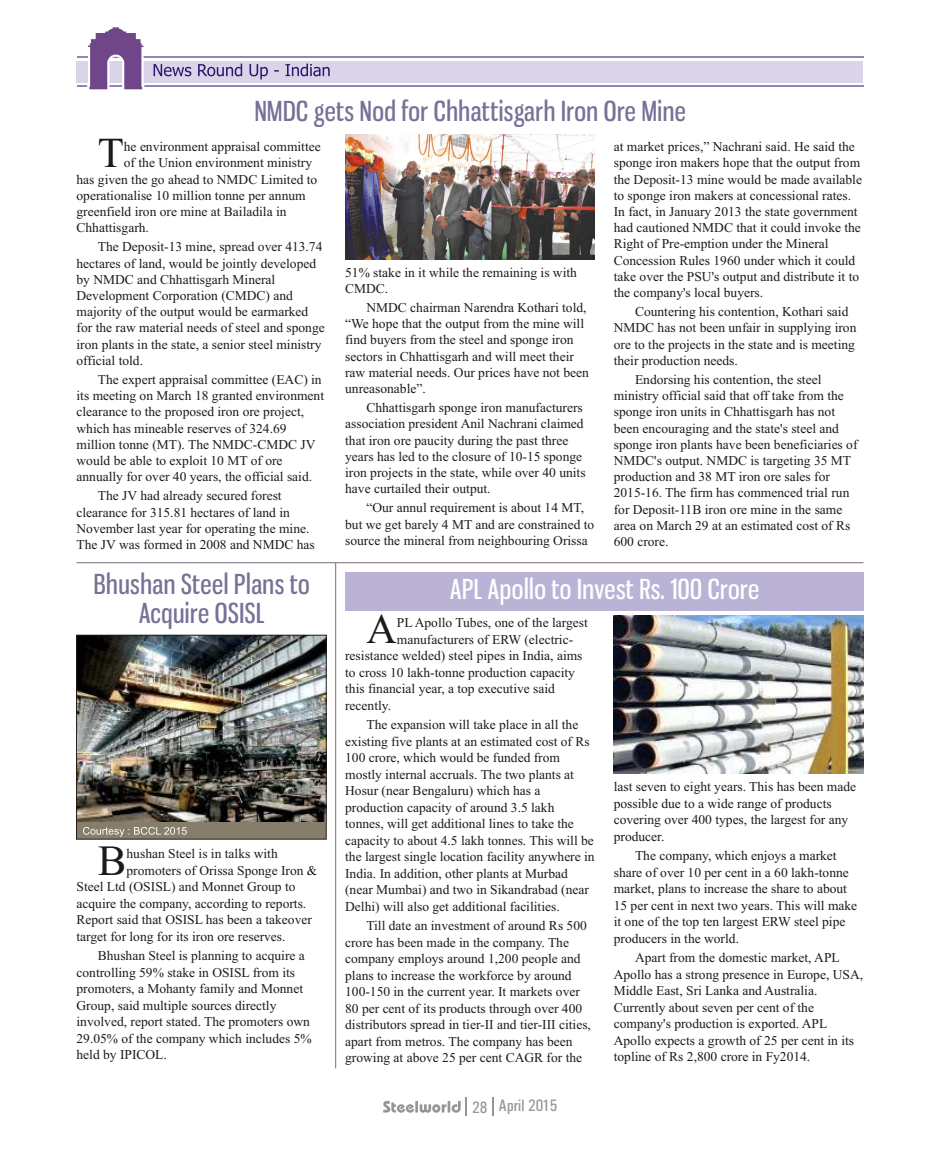
<style>
.page{position:relative;width:940px;height:1174px;background:#fff}
.page>*{position:absolute;margin:0;border:0;box-sizing:border-box;transform-origin:0 0}
.t1{font:43.05px "Times New Roman";color:#1f1a17}
.t2{font:42.6px "Times New Roman";color:#1f1a17}
.t3{font:42.15px "Times New Roman";color:#1f1a17}
.t4{font:27px/29.1px "Gnuolane Free";letter-spacing:.02em;color:#787096;text-align:center}
.t5{font:27px "Gnuolane Free";letter-spacing:.02em;color:#fff}
.t6{font:16.65px "Univers Condensed";color:#969494}
.t7{font:13.5px/16.2px "Times New Roman";color:#1f1a17}
</style>
<div class="page">
<hr style="left:335px;top:563px;width:1px;height:505px;background:#7d667a">
<hr style="left:77px;top:85px;width:786px;height:2px;background:#8f85b8">
<hr style="left:77px;top:56px;width:786px;height:2px;background:#8f85b8">
<div style="left:77px;top:61px;width:786px;height:21px;background:#d9d4e8"></div>
<svg style="left:154px;top:64px;width:176px;height:15px"></svg>
<svg style="left:86px;top:27px;width:59px;height:63px"></svg>
<div style="left:345px;top:572px;width:518px;height:38px;background:#bab3d6"></div>
<hr style="left:77px;top:562px;width:786px;height:1px;background:#7d667a">
<svg style="left:383px;top:1097px;width:84px;height:19px"></svg>
<svg style="left:492px;top:1097px;width:1px;height:19px"></svg>
<img style="left:614px;top:615px;width:249px;height:158px">
<img style="left:345px;top:135px;width:250px;height:124px">
<div style="left:77px;top:635px;width:249px;height:204px;background:#877d6b"></div>
<img style="left:78px;top:637px;width:246px;height:184px">
<div style="left:76px;top:635px;width:250px;height:204px;border:1px solid #1f1a17"></div>
<svg style="left:83px;top:827px;width:104px;height:9px"></svg>
<h3 class="t4" style="left:255px;top:98px;width:433px">NMDC gets Nod for Chhattisgarh Iron Ore Mine</h3>
<p class="t7" style="left:124px;top:140px;width:198px">he environment appraisal committee</p>
<h2 class="t2" style="left:98px;top:138px;width:28px">T</h2>
<p class="t7" style="left:614px;top:140px;width:250px">at market prices,” Nachrani said. He said the sponge iron makers hope that the output from the Deposit-13 mine would be made available to sponge iron makers at concessional rates.<br>In fact, in January 2013 the state government had cautioned NMDC that it could invoke the Right of Pre-emption under the Mineral Concession Rules 1960 under which it could take over the PSU's output and distribute it to the company's local buyers.</p>
<p class="t7" style="left:614px;top:305px;width:244px;text-indent:21px">Countering his contention, Kothari said NMDC has not been unfair in supplying iron ore to the projects in the state and is meeting their production needs.</p>
<p class="t7" style="left:614px;top:373px;width:245px;text-indent:21px">Endorsing his contention, the steel ministry official said that off take from the sponge iron units in Chhattisgarh has not been encouraging and the state's steel and sponge iron plants have been beneficiaries of NMDC's output. NMDC is targeting 35 MT production and 38 MT iron ore sales for 2015-16. The firm has commenced trial run for Deposit-11B iron ore mine in the same area on March 29 at an estimated cost of Rs 600 crore.</p>
<p class="t7" style="left:77px;top:156px;width:242px;text-indent:47px">of the Union environment ministry has given the go ahead to NMDC Limited to operationalise 10 million tonne per annum greenfield iron ore mine at Bailadila in Chhattisgarh.</p>
<p class="t7" style="left:77px;top:240px;width:250px;text-indent:21px">The Deposit-13 mine, spread over 413.74 hectares of land, would be jointly developed by NMDC and Chhattisgarh Mineral Development Corporation (CMDC) and majority of the output would be earmarked for the raw material needs of steel and sponge iron plants in the state, a senior steel ministry official told.</p>
<p class="t7" style="left:77px;top:373px;width:249px;text-indent:21px">The expert appraisal committee (EAC) in its meeting on March 18 granted environment clearance to the proposed iron ore project, which has mineable reserves of 324.69 million tonne (MT). The NMDC-CMDC JV would be able to exploit 10 MT of ore annually for over 40 years, the official said.</p>
<p class="t7" style="left:77px;top:489px;width:240px;text-indent:21px">The JV had already secured forest clearance for 315.81 hectares of land in November last year for operating the mine.<br>The JV was formed in 2008 and NMDC has</p>
<p class="t7" style="left:345px;top:265px;width:233px">51% stake in it while the remaining is with<br>CMDC.</p>
<p class="t7" style="left:345px;top:301px;width:245px;text-indent:21px">NMDC chairman Narendra Kothari told, “We hope that the output from the mine will find buyers from the steel and sponge iron sectors in Chhattisgarh and will meet their raw material needs. Our prices have not been unreasonable”.</p>
<p class="t7" style="left:345px;top:401px;width:242px;text-indent:21px">Chhattisgarh sponge iron manufacturers association president Anil Nachrani claimed that iron ore paucity during the past three years has led to the closure of 10-15 sponge iron projects in the state, while over 40 units have curtailed their output.</p>
<p class="t7" style="left:345px;top:501px;width:251px;text-indent:21px">“Our annul requirement is about 14 MT, but we get barely 4 MT and are constrained to source the mineral from neighbouring Orissa</p>
<h3 class="t4" style="left:94px;top:571px;width:217px">Bhushan Steel Plans to<br>Acquire OSISL</h3>
<h1 class="t1" style="left:98px;top:845px;width:30px">B</h1>
<p class="t7" style="left:127px;top:847px;width:153px">hushan Steel is in talks with</p>
<p class="t7" style="left:77px;top:863px;width:242px;text-indent:50px">promoters of Orissa Sponge Iron &amp; Steel Ltd (OSISL) and Monnet Group to acquire the company, according to reports.<br>Report said that OSISL has been a takeover target for long for its iron ore reserves.</p>
<p class="t7" style="left:77px;top:949px;width:237px;text-indent:21px">Bhushan Steel is planning to acquire a controlling 59% stake in OSISL from its promoters, a Mohanty family and Monnet Group, said multiple sources directly involved, report stated. The promoters own 29.05% of the company which includes 5% held by IPICOL.</p>
<h3 class="t5" style="left:450px;top:577px;width:310px">APL Apollo to Invest Rs. 100 Crore</h3>
<p class="t7" style="left:397px;top:615px;width:192px">PL Apollo Tubes, one of the largest</p>
<h3 class="t3" style="left:366px;top:614px;width:32px">A</h3>
<p class="t7" style="left:345px;top:632px;width:239px;text-indent:52px">manufacturers of ERW (electric&shy;resistance welded) steel pipes in India, aims to cross 10 lakh-tonne production capacity this financial year, a top executive said recently.</p>
<p class="t7" style="left:345px;top:717px;width:251px;text-indent:21px">The expansion will take place in all the existing five plants at an estimated cost of Rs 100 crore, which would be funded from mostly internal accruals. The two plants at Hosur (near Bengaluru) which has a production capacity of around 3.5 lakh tonnes, will get additional lines to take the capacity to about 4.5 lakh tonnes. This will be the largest single location facility anywhere in India. In addition, other plants at Murbad (near Mumbai) and two in Sikandrabad (near Delhi) will also get additional facilities.</p>
<p class="t7" style="left:345px;top:918px;width:247px;text-indent:21px">Till date an investment of around Rs 500 crore has been made in the company. The company employs around 1,200 people and plans to increase the workforce by around 100-150 in the current year. It markets over 80 per cent of its products through over 400 distributors spread in tier-II and tier-III cities, apart from metros. The company has been growing at above 25 per cent CAGR for the</p>
<p class="t7" style="left:614px;top:780px;width:244px">last seven to eight years. This has been made possible due to a wide range of products covering over 400 types, the largest for any producer.</p>
<p class="t7" style="left:614px;top:849px;width:245px;text-indent:21px">The company, which enjoys a market share of over 10 per cent in a 60 lakh-tonne market, plans to increase the share to about 15 per cent in next two years. This will make it one of the top ten largest ERW steel pipe producers in the world.</p>
<p class="t7" style="left:614px;top:951px;width:251px;text-indent:21px">Apart from the domestic market, APL Apollo has a strong presence in Europe, USA, Middle East, Sri Lanka and Australia.<br>Currently about seven per cent of the company's production is exported. APL Apollo expects a growth of 25 per cent in its topline of Rs 2,800 crore in Fy2014.</p>
<p class="t6" style="left:472px;top:1099px;width:87px">28 April 2015</p>
</div>
